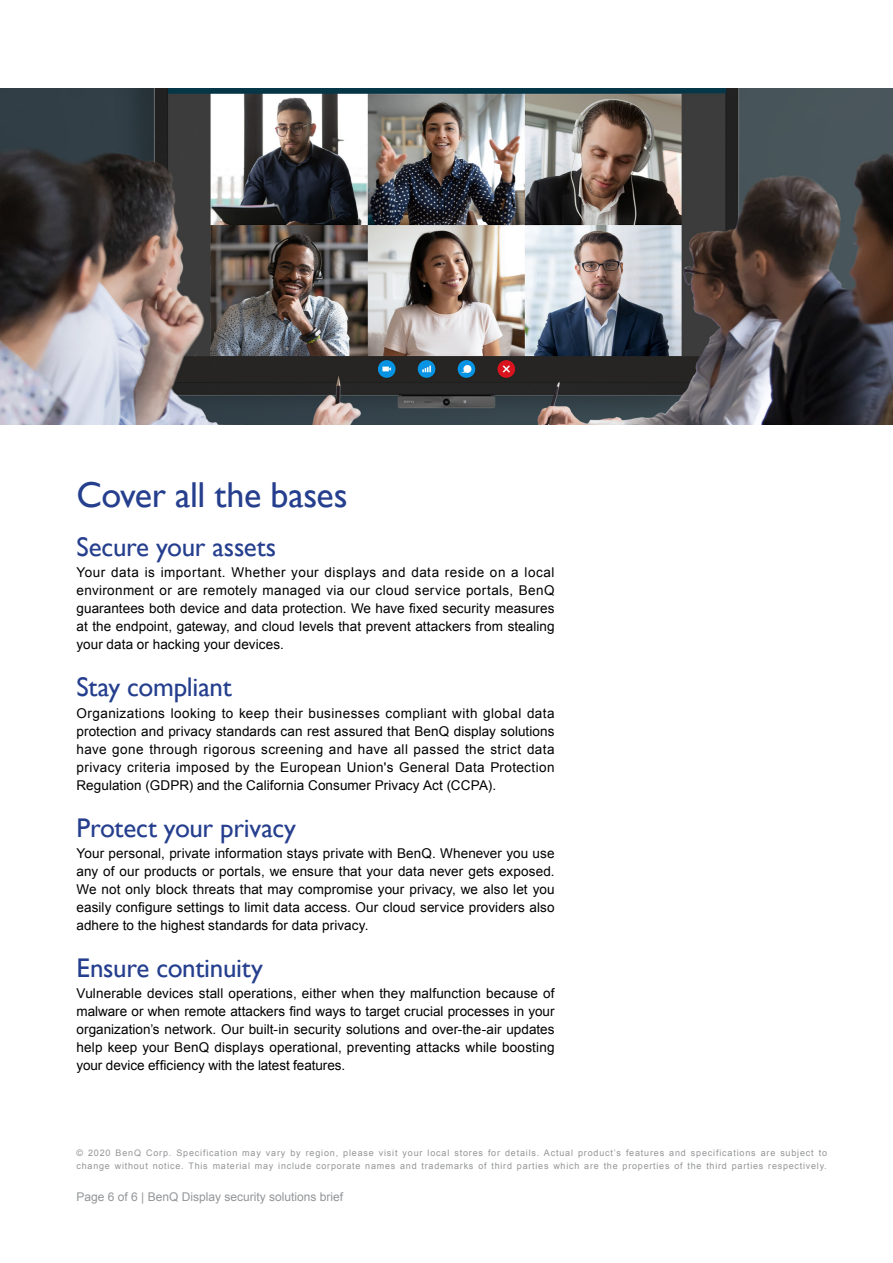
<style>
.page{position:relative;width:893px;height:1263px;background:#fff}
.page>*{position:absolute;margin:0;border:0;box-sizing:border-box;transform-origin:0 0}
.t1{font:36px "Gill Sans";letter-spacing:-.015em;color:#253f8e}
.t2{font:27px "Gill Sans";letter-spacing:-.01em;color:#253f8e}
.t3{font:13.5px/18px "Arial";letter-spacing:.005em;color:#000;text-align:justify}
.t4{font:12px "Arial";color:#939598}
.t5{font:9px/13.5px "Arial";letter-spacing:.085em;color:#939598}
</style>
<div class="page">
<img style="left:0;top:89px;width:893px;height:336px">
<p class="t1" style="left:77px;top:473px;width:272px">Cover all the bases</p>
<p class="t2" style="left:77px;top:531px;width:201px">Secure your assets</p>
<p class="t3" style="left:77px;top:564px;width:480px">Your data is important. Whether your displays and data reside on a local environment or are remotely managed via our cloud service portals, BenQ guarantees both device and data protection. We have fixed security measures at the endpoint, gateway, and cloud levels that prevent attackers from stealing your data or hacking your devices.</p>
<p class="t2" style="left:77px;top:671px;width:157px">Stay compliant</p>
<p class="t3" style="left:77px;top:704px;width:480px">Organizations looking to keep their businesses compliant with global data protection and privacy standards can rest assured that BenQ display solutions have gone through rigorous screening and have all passed the strict data privacy criteria imposed by the European Union's General Data Protection Regulation (GDPR) and the California Consumer Privacy Act (CCPA).</p>
<p class="t2" style="left:77px;top:812px;width:221px">Protect your privacy</p>
<p class="t3" style="left:77px;top:844px;width:479px">Your personal, private information stays private with BenQ. Whenever you use any of our products or portals, we ensure that your data never gets exposed.<br>We not only block threats that may compromise your privacy, we also let you easily configure settings to limit data access. Our cloud service providers also adhere to the highest standards for data privacy.</p>
<p class="t2" style="left:77px;top:952px;width:188px">Ensure continuity</p>
<p class="t3" style="left:77px;top:985px;width:479px">Vulnerable devices stall operations, either when they malfunction because of malware or when remote attackers find ways to target crucial processes in your organization’s network. Our built-in security solutions and over-the-air updates help keep your BenQ displays operational, preventing attacks while boosting your device efficiency with the latest features.</p>
<p class="t5" style="left:77px;top:1146px;width:752px">© 2020 BenQ Corp. Specification may vary by region, please visit your local stores for details. Actual product’s features and specifications are subject to change without notice. This material may include corporate names and trademarks of third parties which are the properties of the third parties respectively.</p>
<p class="t4" style="left:77px;top:1189px;width:268px">Page 6 of 6 | BenQ Display security solutions brief</p>
</div>
